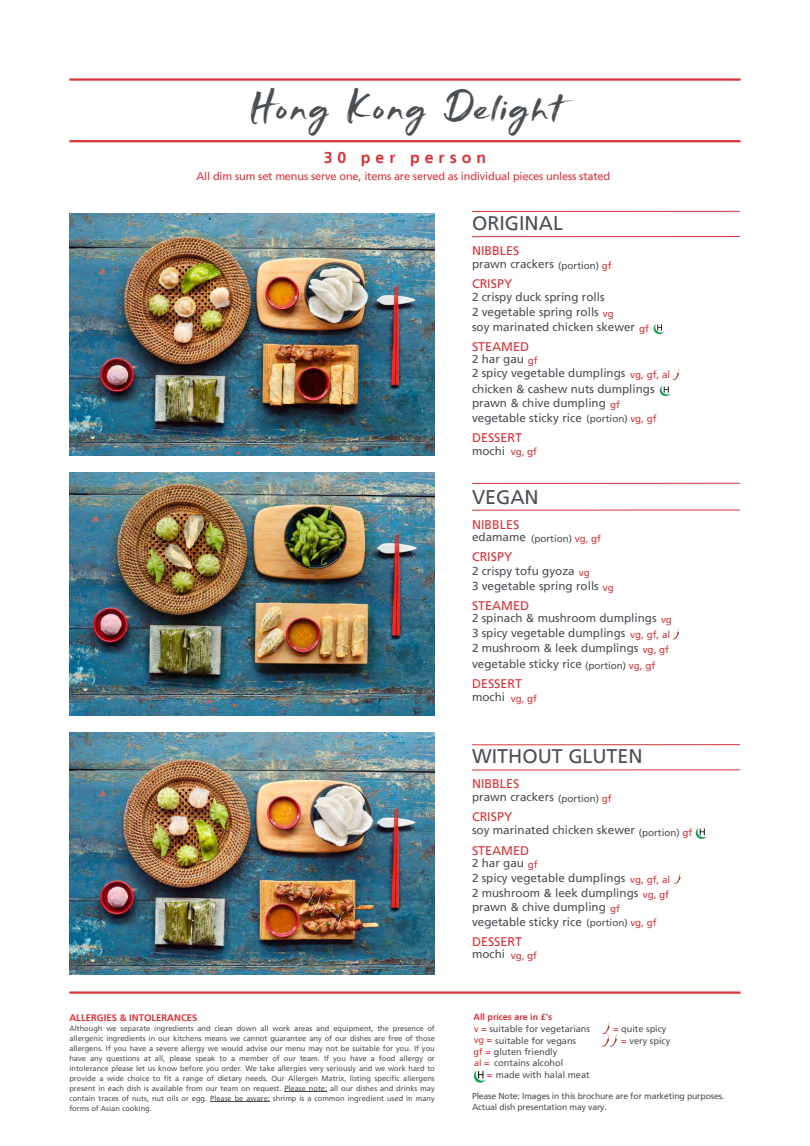
<style>
.page{position:relative;width:810px;height:1146px;background:#fff}
.page>*{position:absolute;margin:0;border:0;box-sizing:border-box;transform-origin:0 0}
.t1{font:44.6px "Just Wright";letter-spacing:.05em;color:#4b5055}
.t2{font:19.7px "Frutiger LT";color:#4b5055}
.t3{font:700 15.9px "Frutiger LT";letter-spacing:.315em;color:#d83439}
.t4{font:12.5px "Frutiger LT";color:#d83439}
.t5{font:11.7px "Frutiger LT";color:#4b5055}
.t6{font:11px "Frutiger LT";letter-spacing:-.015em;color:#d83439}
.t7{font:9.8px "Frutiger LT";color:#4b5055}
.t8{font:9.8px "Frutiger LT";color:#d83439}
.t9{font:700 9.5px "Frutiger LT";color:#d83439}
.t10{font:9.2px "Frutiger LT";color:#4b5055}
.t11{font:9.2px "Frutiger LT";color:#d83439}
.t12{font:700 8.9px "Frutiger LT";color:#d83439}
.t13{font:8.6px/11.5px "Frutiger LT";letter-spacing:-.015em;color:#4b5055}
.t14{font:7.5px/9.9px "Frutiger LT";color:#4b5055;text-align:justify}
.s1{color:#d83439}
</style>
<div class="page">
<img style="left:69px;top:214px;width:366px;height:242px">
<img style="left:69px;top:473px;width:366px;height:242px">
<img style="left:69px;top:732px;width:366px;height:243px">
<svg style="left:672px;top:628px;width:8px;height:12px"></svg>
<hr style="left:472px;top:510px;width:268px;height:1px;background:#d83439">
<hr style="left:472px;top:483px;width:268px;height:1px;background:#d83439">
<hr style="left:69px;top:140px;width:672px;height:2px;background:#d83439">
<hr style="left:69px;top:78px;width:672px;height:3px;background:#d83439">
<hr style="left:284px;top:1091px;width:43px;height:1px;background:#4b5055">
<hr style="left:210px;top:1101px;width:60px;height:1px;background:#4b5055">
<hr style="left:69px;top:991px;width:672px;height:3px;background:#d83439">
<svg style="left:602px;top:1022px;width:16px;height:25px"></svg>
<img style="left:473px;top:1070px;width:13px;height:13px">
<svg style="left:672px;top:369px;width:8px;height:12px"></svg>
<hr style="left:472px;top:236px;width:268px;height:1px;background:#d83439">
<img style="left:653px;top:324px;width:11px;height:11px">
<img style="left:659px;top:386px;width:12px;height:11px">
<hr style="left:472px;top:211px;width:268px;height:1px;background:#d83439">
<svg style="left:674px;top:872px;width:7px;height:12px"></svg>
<hr style="left:472px;top:769px;width:268px;height:1px;background:#d83439">
<svg style="left:695px;top:828px;width:12px;height:11px"></svg>
<hr style="left:472px;top:744px;width:268px;height:1px;background:#d83439">
<p class="t1" style="left:250px;top:87px;width:312px">Hong Kong Delight</p>
<p class="t3" style="left:324px;top:151px;width:164px">30 per person</p>
<p class="t6" style="left:197px;top:169px;width:415px">All dim sum set menus serve one, items are served as individual pieces unless stated</p>
<p class="t2" style="left:472px;top:212px;width:92px">ORIGINAL</p>
<p class="t4" style="left:472px;top:243px;width:49px">NIBBLES</p>
<p class="t5" style="left:472px;top:257px;width:83px">prawn crackers</p>
<p class="t7" style="left:558px;top:260px;width:55px">(portion) <span class="s1">gf</span></p>
<p class="t5" style="left:472px;top:290px;width:134px">2 crispy duck spring rolls</p>
<p class="t4" style="left:472px;top:276px;width:42px">CRISPY</p>
<p class="t5" style="left:472px;top:305px;width:128px">2 vegetable spring rolls</p>
<p class="t8" style="left:603px;top:308px;width:12px">vg</p>
<p class="t5" style="left:472px;top:320px;width:165px">soy marinated chicken skewer</p>
<p class="t8" style="left:639px;top:323px;width:11px">gf</p>
<p class="t4" style="left:472px;top:339px;width:59px">STEAMED</p>
<p class="t5" style="left:472px;top:352px;width:54px">2 har gau</p>
<p class="t8" style="left:528px;top:354px;width:11px">gf</p>
<p class="t5" style="left:472px;top:366px;width:155px">2 spicy vegetable dumplings</p>
<p class="t5" style="left:472px;top:382px;width:184px">chicken &amp; cashew nuts dumplings</p>
<p class="t5" style="left:472px;top:396px;width:135px">prawn &amp; chive dumpling</p>
<p class="t8" style="left:610px;top:399px;width:11px">gf</p>
<p class="t5" style="left:472px;top:411px;width:111px">vegetable sticky rice</p>
<p class="t7" style="left:587px;top:413px;width:71px">(portion) <span class="s1">vg, gf</span></p>
<p class="t8" style="left:630px;top:369px;width:41px">vg, gf, al</p>
<p class="t4" style="left:472px;top:430px;width:52px">DESSERT</p>
<p class="t5" style="left:472px;top:444px;width:35px">mochi</p>
<p class="t8" style="left:511px;top:446px;width:28px">vg, gf</p>
<p class="t2" style="left:472px;top:485px;width:68px">VEGAN</p>
<p class="t4" style="left:472px;top:517px;width:49px">NIBBLES</p>
<p class="t5" style="left:472px;top:530px;width:55px">edamame</p>
<p class="t7" style="left:531px;top:533px;width:72px">(portion) <span class="s1">vg, gf</span></p>
<p class="t5" style="left:472px;top:564px;width:104px">2 crispy tofu gyoza</p>
<p class="t4" style="left:472px;top:550px;width:42px">CRISPY</p>
<p class="t5" style="left:472px;top:579px;width:128px">3 vegetable spring rolls</p>
<p class="t8" style="left:603px;top:581px;width:12px">vg</p>
<p class="t4" style="left:472px;top:598px;width:59px">STEAMED</p>
<p class="t5" style="left:472px;top:611px;width:186px">2 spinach &amp; mushroom dumplings</p>
<p class="t8" style="left:661px;top:614px;width:12px">vg</p>
<p class="t5" style="left:472px;top:626px;width:155px">3 spicy vegetable dumplings</p>
<p class="t5" style="left:472px;top:641px;width:168px">2 mushroom &amp; leek dumplings</p>
<p class="t5" style="left:472px;top:657px;width:111px">vegetable sticky rice</p>
<p class="t7" style="left:585px;top:660px;width:72px">(portion) <span class="s1">vg, gf</span></p>
<p class="t8" style="left:579px;top:567px;width:12px">vg</p>
<p class="t8" style="left:630px;top:628px;width:41px">vg, gf, al</p>
<p class="t8" style="left:643px;top:644px;width:28px">vg, gf</p>
<p class="t4" style="left:472px;top:677px;width:52px">DESSERT</p>
<p class="t5" style="left:472px;top:690px;width:35px">mochi</p>
<p class="t8" style="left:511px;top:692px;width:28px">vg, gf</p>
<p class="t2" style="left:472px;top:745px;width:172px">WITHOUT GLUTEN</p>
<p class="t4" style="left:472px;top:777px;width:49px">NIBBLES</p>
<p class="t5" style="left:472px;top:790px;width:83px">prawn crackers</p>
<p class="t7" style="left:558px;top:793px;width:55px">(portion) <span class="s1">gf</span></p>
<p class="t4" style="left:472px;top:809px;width:42px">CRISPY</p>
<p class="t5" style="left:472px;top:823px;width:165px">soy marinated chicken skewer</p>
<p class="t4" style="left:472px;top:843px;width:59px">STEAMED</p>
<p class="t5" style="left:472px;top:856px;width:54px">2 har gau</p>
<p class="t8" style="left:528px;top:858px;width:11px">gf</p>
<p class="t5" style="left:472px;top:871px;width:155px">2 spicy vegetable dumplings</p>
<p class="t5" style="left:472px;top:886px;width:168px">2 mushroom &amp; leek dumplings</p>
<p class="t5" style="left:472px;top:900px;width:135px">prawn &amp; chive dumpling</p>
<p class="t8" style="left:610px;top:903px;width:11px">gf</p>
<p class="t5" style="left:472px;top:915px;width:111px">vegetable sticky rice</p>
<p class="t7" style="left:587px;top:917px;width:71px">(portion) <span class="s1">vg, gf</span></p>
<p class="t7" style="left:639px;top:826px;width:55px">(portion) <span class="s1">gf</span></p>
<p class="t8" style="left:630px;top:874px;width:41px">vg, gf, al</p>
<p class="t8" style="left:643px;top:889px;width:28px">vg, gf</p>
<p class="t9" style="left:69px;top:1014px;width:130px">ALLERGIES &amp; INTOLERANCES</p>
<p class="t14" style="left:69px;top:1024px;width:367px">Although we separate ingredients and clean down all work areas and equipment, the presence of allergenic ingredients in our kitchens means we cannot guarantee any of our dishes are free of those allergens. If you have a severe allergy we would advise our menu may not be suitable for you. If you have any questions at all, please speak to a member of our team. If you have a food allergy or intolerance please let us know before you order. We take allergies very seriously and we work hard to provide a wide choice to fit a range of dietary needs. Our Allergen Matrix, listing specific allergens present in each dish is available from our team on request. Please note: all our dishes and drinks may contain traces of nuts, nut oils or egg. Please be aware: shrimp is a common ingredient used in many forms of Asian cooking.</p>
<p class="t4" style="left:472px;top:934px;width:52px">DESSERT</p>
<p class="t5" style="left:472px;top:948px;width:35px">mochi</p>
<p class="t8" style="left:511px;top:950px;width:28px">vg, gf</p>
<p class="t12" style="left:474px;top:1014px;width:80px">All prices are in £'s</p>
<p class="t10" style="left:474px;top:1024px;width:118px"><span class="s1">v =</span> suitable for vegetarians</p>
<p class="t10" style="left:613px;top:1023px;width:55px"><span class="s1">=</span> quite spicy</p>
<p class="t10" style="left:474px;top:1046px;width:85px"><span class="s1">gf =</span> gluten friendly</p>
<p class="t10" style="left:474px;top:1035px;width:104px"><span class="s1">vg =</span> suitable for vegans</p>
<p class="t10" style="left:621px;top:1036px;width:51px"><span class="s1">=</span> very spicy</p>
<p class="t11" style="left:474px;top:1057px;width:17px">al =</p>
<p class="t10" style="left:494px;top:1057px;width:71px">contains alcohol</p>
<p class="t10" style="left:487px;top:1069px;width:104px"><span class="s1">=</span> made with halal meat</p>
<p class="t13" style="left:472px;top:1090px;width:254px">Please Note: Images in this brochure are for marketing purposes.<br>Actual dish presentation may vary.</p>
</div>
